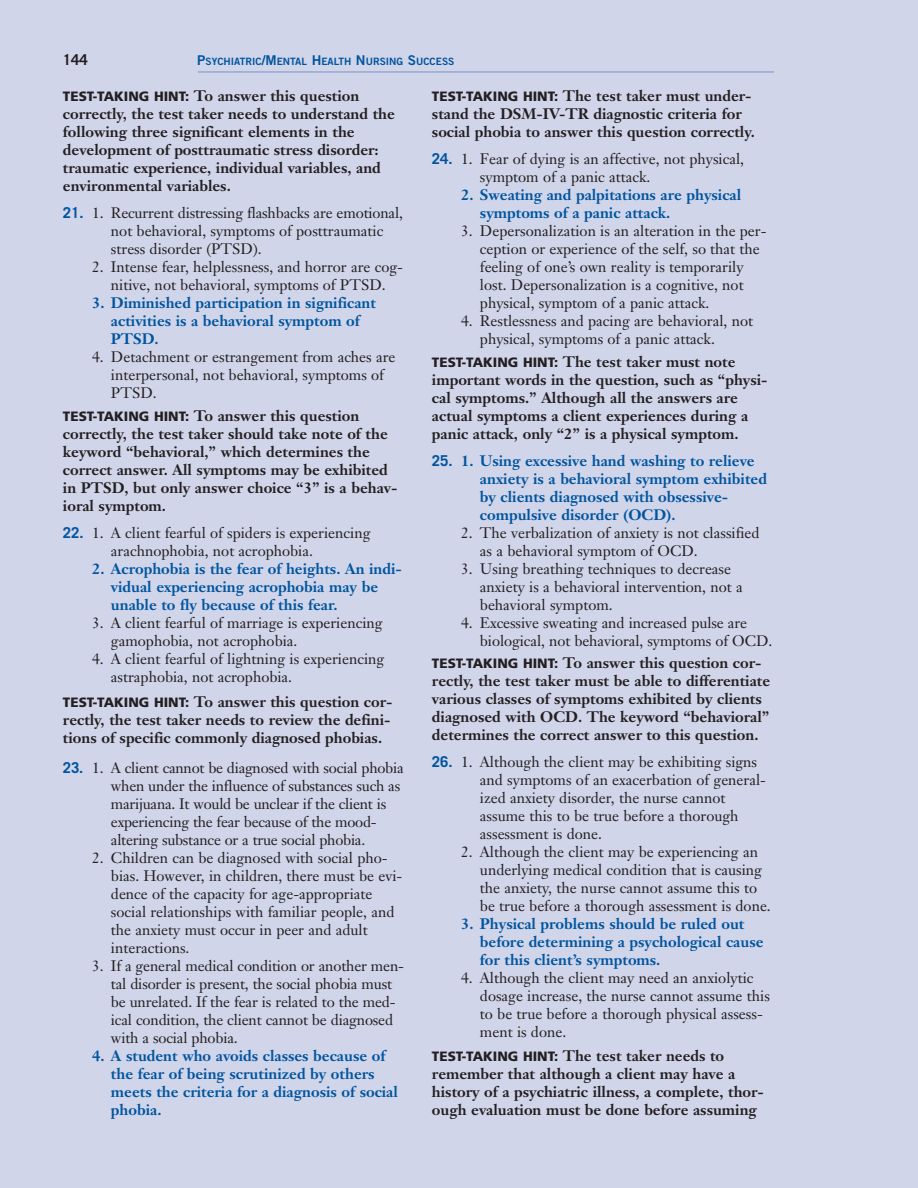
<style>
.page{position:relative;width:918px;height:1188px;background:#d0d5ea}
.page>*{position:absolute;margin:0;border:0;box-sizing:border-box;transform-origin:0 0}
.t1{font:15px/18px "Janson Text";color:#231f20}
.t2{font:700 15px/18px "Janson Text";color:#231f20}
.t3{font:700 15px/18px "Janson Text";color:#00549e}
.t4{font:700 15px "Trade Gothic";color:#231f20}
.t5{font:10.2px "Trade Gothic Bold Two";color:#00549e}
.s1{font-size:13.5px}
.s2{font-family:"Frutiger";font-weight:900;font-size:13.5px}
.s3{font-family:"Trade Gothic";font-weight:700;color:#00549e}
.s4{font-family:"Trade Gothic"}
</style>
<div class="page">
<p class="t4" style="left:63px;top:50px;width:27px">144</p>
<p class="t5" style="left:197px;top:55px;width:259px"><span class="s1">P</span>SYCHIATRIC<span class="s1">/M</span>ENTAL <span class="s1">H</span>EALTH <span class="s1">N</span>URSING <span class="s1">S</span>UCCESS</p>
<p class="t2" style="left:63px;top:87px;width:333px"><span class="s2">TEST-TAKING HINT:</span> To answer this question correctly, the test taker needs to understand the following three significant elements in the development of posttraumatic stress disorder: traumatic experience, individual variables, and environmental variables.</p>
<p class="t1" style="left:111px;top:204px;width:294px;text-indent:-48px"><span class="s3">21.</span> 1. Recurrent distressing flashbacks are emotional, not behavioral, symptoms of posttraumatic stress disorder (PTSD).</p>
<p class="t1" style="left:92px;top:258px;width:312px;text-align:center">2. Intense fear, helplessness, and horror are cog&shy;nitive, not behavioral, symptoms of PTSD.</p>
<p class="t3" style="left:111px;top:294px;width:267px;text-indent:-19px">3. Diminished participation in significant activities is a behavioral symptom of<br>PTSD.</p>
<p class="t1" style="left:111px;top:348px;width:286px;text-indent:-19px">4. Detachment or estrangement from aches are interpersonal, not behavioral, symptoms of<br>PTSD.</p>
<p class="t2" style="left:63px;top:406px;width:336px"><span class="s2">TEST-TAKING HINT:</span> To answer this question correctly, the test taker should take note of the keyword “behavioral,” which determines the correct answer. All symptoms may be exhibited in PTSD, but only answer choice “3” is a behav&shy;ioral symptom.</p>
<p class="t1" style="left:111px;top:524px;width:261px;text-indent:-48px"><span class="s3">22.</span> 1. A client fearful of spiders is experiencing arachnophobia, not acrophobia.</p>
<p class="t3" style="left:111px;top:559px;width:292px;text-indent:-19px">2. Acrophobia is the fear of heights. An indi&shy;vidual experiencing acrophobia may be unable to fly because of this fear.</p>
<p class="t1" style="left:111px;top:614px;width:273px;text-indent:-19px">3. A client fearful of marriage is experiencing gamophobia, not acrophobia.</p>
<p class="t1" style="left:111px;top:650px;width:275px;text-indent:-19px">4. A client fearful of lightning is experiencing astraphobia, not acrophobia.</p>
<p class="t2" style="left:63px;top:693px;width:331px"><span class="s2">TEST-TAKING HINT:</span> To answer this question cor&shy;rectly, the test taker needs to review the defini&shy;tions of specific commonly diagnosed phobias.</p>
<p class="t1" style="left:111px;top:759px;width:294px;text-indent:-48px"><span class="s3">23.</span> 1. A client cannot be diagnosed with social phobia when under the influence of substances such as marijuana. It would be unclear if the client is experiencing the fear because of the mood&shy;altering substance or a true social phobia.</p>
<p class="t1" style="left:111px;top:849px;width:293px;text-indent:-19px">2. Children can be diagnosed with social pho&shy;bias. However, in children, there must be evi&shy;dence of the capacity for age-appropriate social relationships with familiar people, and the anxiety must occur in peer and adult interactions.</p>
<p class="t1" style="left:111px;top:957px;width:295px;text-indent:-19px">3. If a general medical condition or another men&shy;tal disorder is present, the social phobia must be unrelated. If the fear is related to the med&shy;ical condition, the client cannot be diagnosed with a social phobia.</p>
<p class="t3" style="left:111px;top:1047px;width:289px;text-indent:-19px">4. A student who avoids classes because of the fear of being scrutinized by others meets the criteria for a diagnosis of social phobia.</p>
<p class="t2" style="left:432px;top:87px;width:324px"><span class="s2">TEST-TAKING HINT:</span> The test taker must under&shy;stand the DSM-IV-TR diagnostic criteria for social phobia to answer this question correctly.</p>
<p class="t1" style="left:480px;top:150px;width:266px;text-indent:-48px"><span class="s3">24.</span> 1. Fear of dying is an affective, not physical, symptom of a panic attack.</p>
<p class="t3" style="left:480px;top:186px;width:263px;text-indent:-19px">2. Sweating and palpitations are physical symptoms of a panic attack.</p>
<p class="t1" style="left:480px;top:222px;width:288px;text-indent:-19px">3. Depersonalization is an alteration in the per&shy;ception or experience of the self, so that the feeling of one’s own reality is temporarily lost. Depersonalization is a cognitive, not physical, symptom of a panic attack.</p>
<p class="t1" style="left:480px;top:312px;width:275px;text-indent:-19px">4. Restlessness and pacing are behavioral, not physical, symptoms of a panic attack.</p>
<p class="t2" style="left:432px;top:352px;width:337px"><span class="s2">TEST-TAKING HINT:</span> The test taker must note important words in the question, such as “physi&shy;cal symptoms.” Although all the answers are actual symptoms a client experiences during a panic attack, only “2” is a physical symptom.</p>
<p class="t3" style="left:480px;top:451px;width:289px;text-indent:-48px"><span class="s4">25.</span> 1. Using excessive hand washing to relieve anxiety is a behavioral symptom exhibited by clients diagnosed with obsessive&shy;compulsive disorder (OCD).</p>
<p class="t1" style="left:480px;top:524px;width:281px;text-indent:-19px">2. The verbalization of anxiety is not classified as a behavioral symptom of OCD.</p>
<p class="t1" style="left:480px;top:560px;width:264px;text-indent:-19px">3. Using breathing techniques to decrease anxiety is a behavioral intervention, not a behavioral symptom.</p>
<p class="t1" style="left:480px;top:614px;width:294px;text-indent:-19px">4. Excessive sweating and increased pulse are biological, not behavioral, symptoms of OCD.</p>
<p class="t2" style="left:432px;top:654px;width:340px"><span class="s2">TEST-TAKING HINT:</span> To answer this question cor&shy;rectly, the test taker must be able to differentiate various classes of symptoms exhibited by clients diagnosed with OCD. The keyword “behavioral” determines the correct answer to this question.</p>
<p class="t1" style="left:480px;top:753px;width:288px;text-indent:-48px"><span class="s3">26.</span> 1. Although the client may be exhibiting signs and symptoms of an exacerbation of general&shy;ized anxiety disorder, the nurse cannot assume this to be true before a thorough assessment is done.</p>
<p class="t1" style="left:480px;top:843px;width:292px;text-indent:-19px">2. Although the client may be experiencing an underlying medical condition that is causing the anxiety, the nurse cannot assume this to be true before a thorough assessment is done.</p>
<p class="t3" style="left:480px;top:915px;width:285px;text-indent:-19px">3. Physical problems should be ruled out before determining a psychological cause for this client’s symptoms.</p>
<p class="t1" style="left:480px;top:969px;width:291px;text-indent:-19px">4. Although the client may need an anxiolytic dosage increase, the nurse cannot assume this to be true before a thorough physical assess&shy;ment is done.</p>
<p class="t2" style="left:432px;top:1047px;width:334px"><span class="s2">TEST-TAKING HINT:</span> The test taker needs to remember that although a client may have a history of a psychiatric illness, a complete, thor&shy;ough evaluation must be done before assuming</p>
</div>
